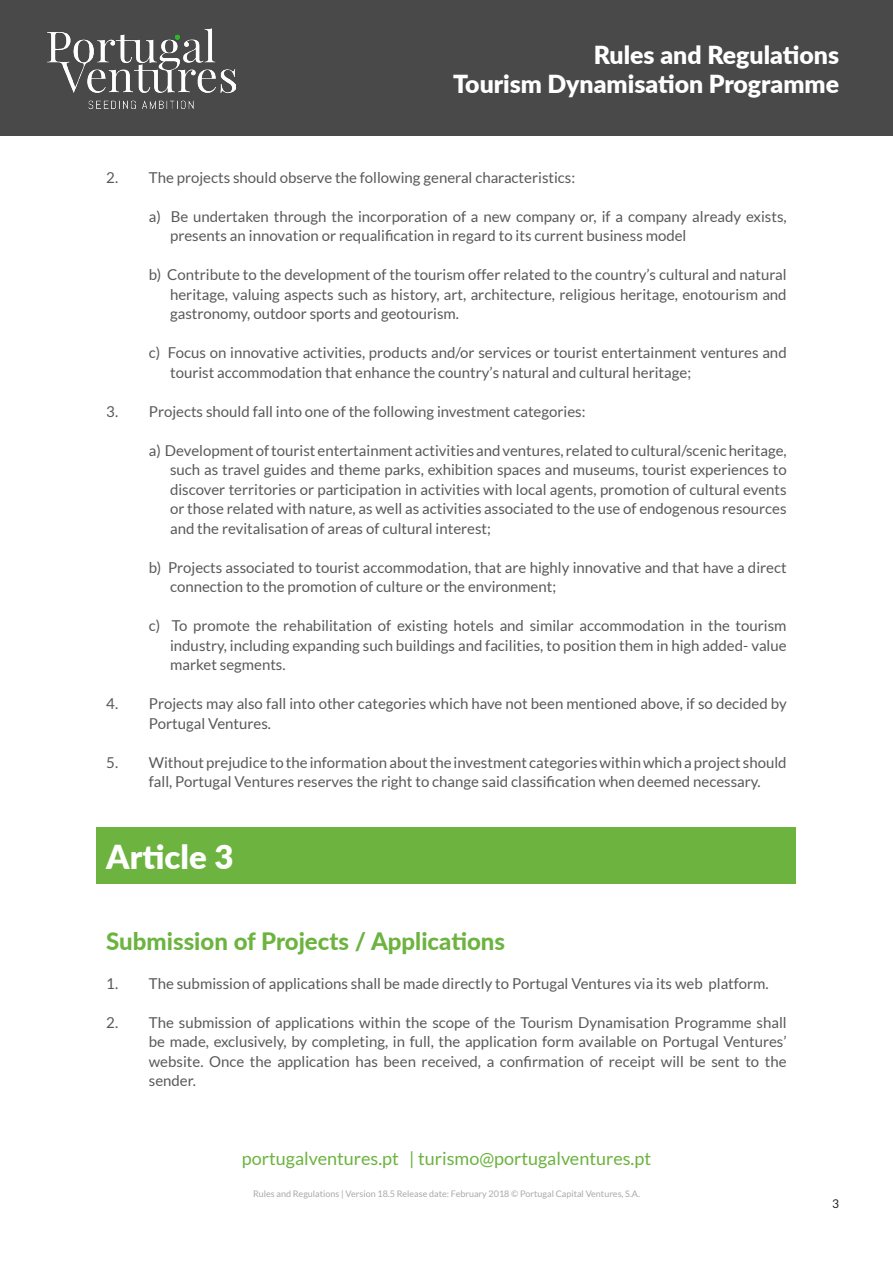
<style>
.page{position:relative;width:893px;height:1263px;background:#fff}
.page>*{position:absolute;margin:0;border:0;box-sizing:border-box;transform-origin:0 0}
.titulos_PV{font:900 33px "Lato";color:#fff}
.t1{font:900 24.9px/29.8px "Lato";color:#fff;text-align:right}
.subtitulos_PV{font:800 24px "Lato";color:#6cb33f}
.t2{font:18px "Lato";color:#6cb33f}
.bullets2{font:15px/19.5px "Lato";color:#595959}
.bullets{font:15px/19.5px "Lato";color:#595959}
.t3{font:12px "Lato";color:#231f20}
.t4{font:9px "Lato";color:#a8a9ad}
</style>
<div class="page">
<div style="left:1px;top:1px;width:892px;height:135px;background:#494949"></div>
<img style="left:48px;top:28px;width:187px;height:81px">
<div style="left:97px;top:827px;width:699px;height:57px;background:#6cb33f"></div>
<h2 class="t1" style="left:453px;top:38px;width:387px">Rules and Regulations<br>Tourism Dynamisation Programme</h2>
<p class="bullets" style="left:106px;top:168px;width:470px">2. The projects should observe the following general characteristics:</p>
<p class="bullets2" style="left:170px;top:207px;width:618px;text-indent:-21px">a) Be undertaken through the incorporation of a new company or, if a company already exists, presents an innovation or requalification in regard to its current business model</p>
<p class="bullets2" style="left:170px;top:265px;width:618px;text-align:justify;text-indent:-21px">b) Contribute to the development of the tourism offer related to the country’s cultural and natural heritage, valuing aspects such as history, art, architecture, religious heritage, enotourism and gastronomy, outdoor sports and geotourism.</p>
<p class="bullets2" style="left:170px;top:343px;width:618px;text-indent:-21px">c) Focus on innovative activities, products and/or services or tourist entertainment ventures and tourist accommodation that enhance the country’s natural and cultural heritage;</p>
<p class="bullets" style="left:106px;top:402px;width:481px">3. Projects should fall into one of the following investment categories:</p>
<p class="bullets2" style="left:170px;top:441px;width:618px;text-align:justify;text-indent:-21px">a) Development of tourist entertainment activities and ventures, related to cultural/scenic heritage, such as travel guides and theme parks, exhibition spaces and museums, tourist experiences to discover territories or participation in activities with local agents, promotion of cultural events or those related with nature, as well as activities associated to the use of endogenous resources and the revitalisation of areas of cultural interest;</p>
<p class="bullets2" style="left:170px;top:558px;width:618px;text-indent:-21px">b) Projects associated to tourist accommodation, that are highly innovative and that have a direct connection to the promotion of culture or the environment;</p>
<p class="bullets2" style="left:170px;top:616px;width:618px;text-align:justify;text-indent:-21px">c) To promote the rehabilitation of existing hotels and similar accommodation in the tourism industry, including expanding such buildings and facilities, to position them in high added- value market segments.</p>
<p class="bullets" style="left:149px;top:694px;width:639px;text-indent:-43px">4. Projects may also fall into other categories which have not been mentioned above, if so decided by<br>Portugal Ventures.</p>
<p class="bullets" style="left:149px;top:753px;width:639px;text-indent:-43px">5. Without prejudice to the information about the investment categories within which a project should fall, Portugal Ventures reserves the right to change said classification when deemed necessary.</p>
<p class="titulos_PV" style="left:106px;top:832px;width:129px">Article 3</p>
<p class="subtitulos_PV" style="left:106px;top:923px;width:400px">Submission of Projects / Applications</p>
<p class="bullets" style="left:106px;top:973px;width:664px">1. The submission of applications shall be made directly to Portugal Ventures via its web platform.</p>
<p class="bullets" style="left:149px;top:1012px;width:639px;text-align:justify;text-indent:-43px">2. The submission of applications within the scope of the Tourism Dynamisation Programme shall be made, exclusively, by completing, in full, the application form available on Portugal Ventures’ website. Once the application has been received, a confirmation of receipt will be sent to the sender.</p>
<p class="t2" style="left:242px;top:1148px;width:411px">portugalventures.pt | turismo@portugalventures.pt</p>
<p class="t4" style="left:253px;top:1189px;width:388px">Rules and Regulations | Version 18.5 Release date: February 2018 © Portugal Capital Ventures, S.A.</p>
<p class="t3" style="left:832px;top:1197px;width:8px">3</p>
</div>
